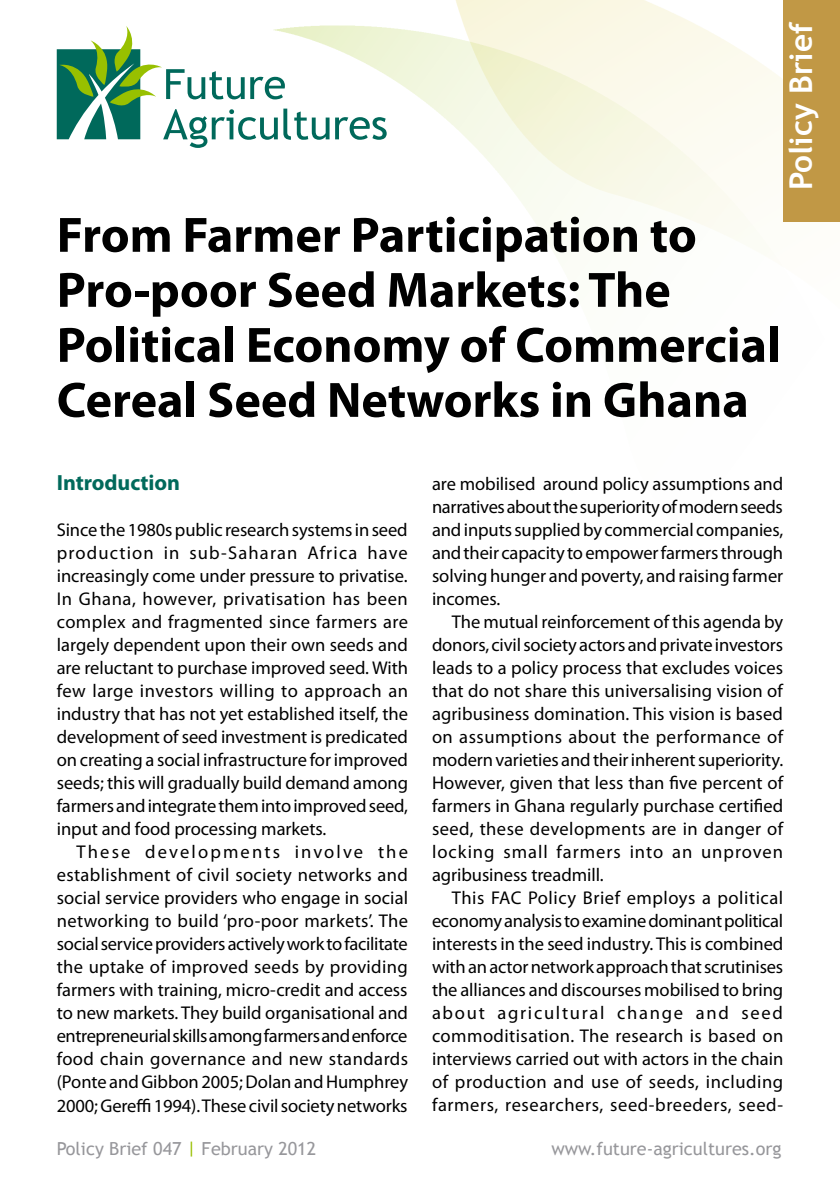
<style>
.page{position:relative;width:840px;height:1191px;background:#fff}
.page>*{position:absolute;margin:0;border:0;box-sizing:border-box;transform-origin:0 0}
.t1{font:700 50px/55px "Myriad Pro";color:#000}
.t2{font:700 31.6px "Trebuchet MS";color:#fff}
.t3{font:700 22px "Myriad Pro";letter-spacing:-.005em;color:#00695b}
.t4{font:18.4px/23px "Myriad Pro";letter-spacing:-.005em;color:#000;text-align:justify}
.t5{font:18px "Trebuchet MS";color:#97979b}
.s1{color:#98c000}
</style>
<div class="page">
<img style="left:319px;top:22px;width:520px;height:382px">
<svg style="left:335px;top:117px;width:51px;height:23px"></svg>
<svg style="left:57px;top:26px;width:272px;height:122px"></svg>
<div style="left:782px;top:0;width:57px;height:221px;background:#c19845"></div>
<h2 class="t2" style="left:780px;top:190px;width:169px;rotate:-90deg">Policy Brief</h2>
<h1 class="t1" style="left:57px;top:206px;width:725px">From Farmer Participation to<br>Pro-poor Seed Markets: The<br>Political Economy of Commercial<br>Cereal Seed Networks in Ghana</h1>
<p class="t3" style="left:57px;top:468px;width:125px">Introduction</p>
<p class="t4" style="left:57px;top:518px;width:352px">Since the 1980s public research systems in seed production in sub-Saharan Africa have increasingly come under pressure to privatise.<br>In Ghana, however, privatisation has been complex and fragmented since farmers are largely dependent upon their own seeds and are reluctant to purchase improved seed. With few large investors willing to approach an industry that has not yet established itself, the development of seed investment is predicated on creating a social infrastructure for improved seeds; this will gradually build demand among farmers and integrate them into improved seed, input and food processing markets.</p>
<p class="t4" style="left:57px;top:840px;width:353px;text-indent:20px">These developments involve the establishment of civil society networks and social service providers who engage in social networking to build ‘pro-poor markets’. The social service providers actively work to facilitate the uptake of improved seeds by providing farmers with training, micro-credit and access to new markets. They build organisational and entrepreneurial skills among farmers and enforce food chain governance and new standards (Ponte and Gibbon 2005; Dolan and Humphrey 2000; Gereffi 1994). These civil society networks</p>
<p class="t4" style="left:432px;top:472px;width:352px">are mobilised around policy assumptions and narratives about the superiority of modern seeds and inputs supplied by commercial companies, and their capacity to empower farmers through solving hunger and poverty, and raising farmer incomes.</p>
<p class="t4" style="left:432px;top:610px;width:353px;text-indent:20px">The mutual reinforcement of this agenda by donors, civil society actors and private investors leads to a policy process that excludes voices that do not share this universalising vision of agribusiness domination. This vision is based on assumptions about the performance of modern varieties and their inherent superiority.<br>However, given that less than five percent of farmers in Ghana regularly purchase certified seed, these developments are in danger of locking small farmers into an unproven agribusiness treadmill.</p>
<p class="t4" style="left:432px;top:886px;width:353px;text-indent:20px">This FAC Policy Brief employs a political economy analysis to examine dominant political interests in the seed industry. This is combined with an actor network approach that scrutinises the alliances and discourses mobilised to bring about agricultural change and seed commoditisation. The research is based on interviews carried out with actors in the chain of production and use of seeds, including farmers, researchers, seed-breeders, seed-</p>
<p class="t5" style="left:57px;top:1137px;width:261px">Policy Brief 047 <span class="s1">|</span> February 2012</p>
<p class="t5" style="left:551px;top:1137px;width:231px">www.future-agricultures.org</p>
</div>
